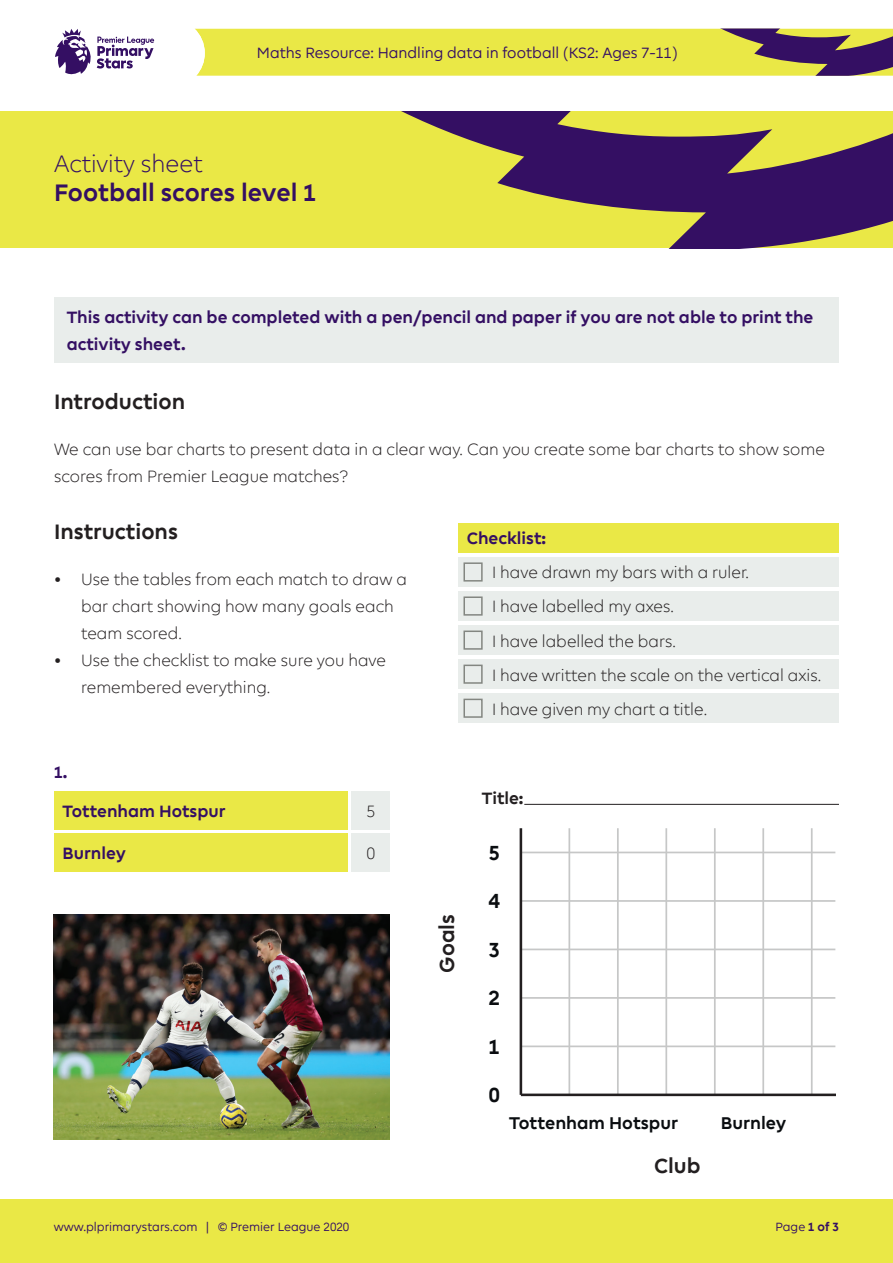
<style>
.page{position:relative;width:893px;height:1263px;background:#fff}
.page>*{position:absolute;margin:0;border:0;box-sizing:border-box;transform-origin:0 0}
.Resource_Title_Purpl{font:700 24px "Premier League";color:#340f63}
.Resource_Identifier{font:300 24px "Premier League";color:#340f63}
.Instructions{font:700 21px "Premier League";color:#231f20}
.t1{font:700 20.55px "Premier League";color:#231f20}
.t2{font:700 20.55px "Premier League";color:#0a0d10}
.t3{font:700 17.1px "Premier League";color:#0a0d10}
.Body{font:300 16.5px/27px "Premier League";color:#231f20}
.Body-2{font:700 16.5px/27px "Premier League";color:#340f63}
.Purple_Header{font:700 16.5px "Premier League";color:#340f63}
.t4{font:700 16.5px "Premier League";color:#231f20}
.Resource_Pack_Title{font:15px "Premier League";color:#340f63}
.t5{font:12px "Premier League";color:#340f63}
.s1{font-weight:700}
</style>
<div class="page">
<div style="left:0;top:111px;width:893px;height:137px;background:#eae846"></div>
<svg style="left:401px;top:111px;width:492px;height:137px;fill:#340f63"></svg>
<svg style="left:195px;top:28px;width:698px;height:48px"></svg>
<div style="left:0;top:1199px;width:893px;height:64px;background:#eae846"></div>
<svg style="left:55px;top:29px;width:99px;height:46px"></svg>
<div style="left:54px;top:298px;width:785px;height:65px;background:#e9edeb"></div>
<div style="left:458px;top:523px;width:381px;height:30px;background:#eae846"></div>
<div style="left:458px;top:557px;width:381px;height:30px;background:#e9edeb"></div>
<div style="left:458px;top:591px;width:381px;height:30px;background:#e9edeb"></div>
<div style="left:458px;top:625px;width:381px;height:30px;background:#e9edeb"></div>
<div style="left:458px;top:659px;width:381px;height:30px;background:#e9edeb"></div>
<div style="left:458px;top:693px;width:381px;height:30px;background:#e9edeb"></div>
<div style="left:54px;top:791px;width:293px;height:38px;background:#eae846"></div>
<div style="left:352px;top:791px;width:38px;height:38px;background:#e9edeb"></div>
<div style="left:54px;top:834px;width:293px;height:38px;background:#eae846"></div>
<div style="left:352px;top:834px;width:38px;height:38px;background:#e9edeb"></div>
<hr style="left:521px;top:1045px;width:314px;height:2px;background:#c6c7c7">
<hr style="left:521px;top:997px;width:314px;height:2px;background:#c6c7c7">
<hr style="left:521px;top:948px;width:314px;height:2px;background:#c6c7c7">
<hr style="left:521px;top:900px;width:314px;height:2px;background:#c6c7c7">
<hr style="left:521px;top:852px;width:314px;height:1px;background:#c6c7c7">
<hr style="left:568px;top:828px;width:2px;height:267px;background:#c6c7c7">
<hr style="left:617px;top:828px;width:2px;height:267px;background:#c6c7c7">
<hr style="left:714px;top:828px;width:2px;height:267px;background:#c6c7c7">
<hr style="left:762px;top:828px;width:2px;height:267px;background:#c6c7c7">
<hr style="left:811px;top:828px;width:2px;height:267px;background:#c6c7c7">
<hr style="left:520px;top:828px;width:2px;height:267px;background:#231f20">
<hr style="left:665px;top:828px;width:2px;height:267px;background:#c6c7c7">
<hr style="left:521px;top:1093px;width:315px;height:3px;background:#231f20">
<img style="left:54px;top:914px;width:336px;height:226px">
<hr style="left:524px;top:804px;width:315px;height:1px;background:#231f20">
<div style="left:463px;top:562px;width:20px;height:20px;border:2px solid #838681"></div>
<div style="left:463px;top:596px;width:20px;height:20px;border:2px solid #838681"></div>
<div style="left:463px;top:630px;width:20px;height:20px;border:2px solid #838681"></div>
<div style="left:463px;top:665px;width:20px;height:19px;border:2px solid #838681"></div>
<div style="left:463px;top:699px;width:20px;height:19px;border:2px solid #838681"></div>
<p class="Resource_Pack_Title" style="left:257px;top:44px;width:422px">Maths Resource: Handling data in football (KS2: Ages 7-11)</p>
<p class="Resource_Identifier" style="left:54px;top:151px;width:150px">Activity sheet</p>
<p class="Resource_Title_Purpl" style="left:54px;top:179px;width:264px">Football scores level 1</p>
<p class="Body-2" style="left:67px;top:304px;width:748px">This activity can be completed with a pen/pencil and paper if you are not able to print the activity sheet.</p>
<p class="Instructions" style="left:54px;top:390px;width:133px">Introduction</p>
<p class="Body" style="left:54px;top:436px;width:772px">We can use bar charts to present data in a clear way. Can you create some bar charts to show some scores from Premier League matches?</p>
<p class="Instructions" style="left:54px;top:520px;width:126px">Instructions</p>
<p class="Body" style="left:81px;top:567px;width:327px;text-indent:-27px">• Use the tables from each match to draw a bar chart showing how many goals each team scored.</p>
<p class="Body" style="left:81px;top:648px;width:307px;text-indent:-27px">• Use the checklist to make sure you have remembered everything.</p>
<p class="Purple_Header" style="left:467px;top:529px;width:81px">Checklist:</p>
<p class="Body" style="left:492px;top:559px;width:258px">I have drawn my bars with a ruler.</p>
<p class="Body" style="left:492px;top:593px;width:183px">I have labelled my axes.</p>
<p class="Body" style="left:492px;top:628px;width:185px">I have labelled the bars.</p>
<p class="Body" style="left:492px;top:662px;width:331px">I have written the scale on the vertical axis.</p>
<p class="Body" style="left:492px;top:696px;width:216px">I have given my chart a title.</p>
<p class="Purple_Header" style="left:54px;top:764px;width:15px">1.</p>
<p class="Purple_Header" style="left:63px;top:802px;width:165px">Tottenham Hotspur</p>
<p class="Body" style="left:366px;top:798px;width:10px">5</p>
<p class="Purple_Header" style="left:63px;top:844px;width:65px">Burnley</p>
<p class="Body" style="left:366px;top:840px;width:10px">0</p>
<p class="t2" style="left:489px;top:841px;width:13px">5</p>
<p class="t2" style="left:489px;top:890px;width:13px">4</p>
<p class="t2" style="left:489px;top:938px;width:13px">3</p>
<p class="t2" style="left:489px;top:987px;width:13px">2</p>
<p class="t2" style="left:489px;top:1035px;width:13px">1</p>
<p class="t2" style="left:489px;top:1084px;width:13px">0</p>
<p class="t4" style="left:482px;top:789px;width:43px">Title:</p>
<p class="t1" style="left:436px;top:973px;width:60px;rotate:-90deg">Goals</p>
<p class="t3" style="left:509px;top:1113px;width:170px">Tottenham Hotspur</p>
<p class="t3" style="left:721px;top:1113px;width:67px">Burnley</p>
<p class="t1" style="left:654px;top:1155px;width:48px">Club</p>
<p class="t5" style="left:54px;top:1220px;width:297px">www.plprimarystars.com | © Premier League 2020</p>
<p class="t5" style="left:775px;top:1220px;width:65px">Page <span class="s1">1 of 3</span></p>
</div>
